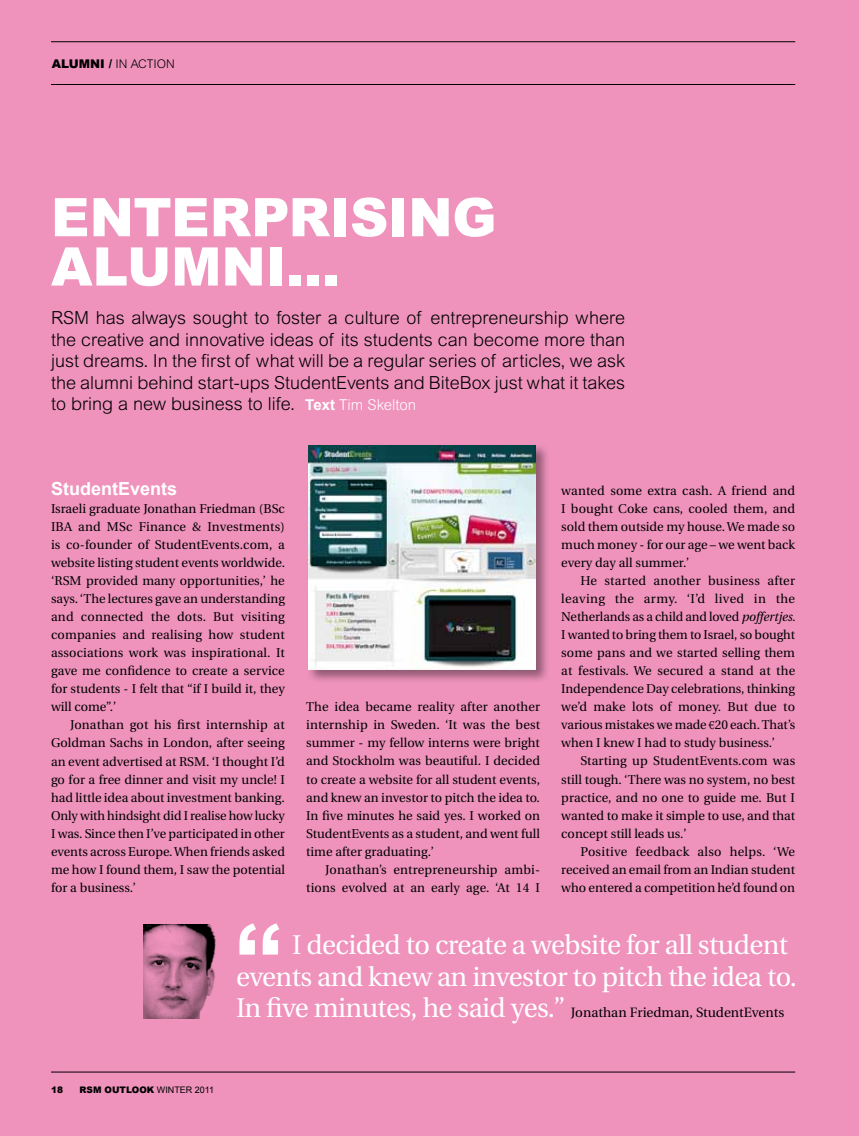
<style>
.page{position:relative;width:859px;height:1136px;background:#fff}
.page>*{position:absolute;margin:0;border:0;box-sizing:border-box;transform-origin:0 0}
.t1{font:900 53.25px/49.2px "Arial";letter-spacing:-.005em;color:#fff}
.t2{font:27px/31.5px "Utopia";letter-spacing:-.02em;color:#fff}
.t3{font:300 18px/21.6px "Arial";color:#000;text-align:justify}
.t4{font:700 18px "Arial";color:#fff}
.t5{font:13.5px "Utopia";color:#000}
.t6{font:12.75px/18px "Utopia";color:#000;text-align:justify}
.t7{font:300 12px "Arial";color:#000}
.t8{font:900 9px "Arial";color:#000}
.t9{font:9px "Arial";color:#000}
.s1{font-weight:900}
.s2{font-weight:700;font-size:15px;color:#fff}
.s3{font-size:15px;color:#fff}
.s4{font-style:italic}
.s5{font-family:"Octavian"}
.s6{font-size:27px;color:#fff}
</style>
<div class="page">
<div style="left:0;top:0;width:859px;height:1135px;background:#ef93bd"></div>
<hr style="left:51px;top:84px;width:744px;height:1px;background:#000">
<hr style="left:51px;top:41px;width:744px;height:1px;background:#000">
<svg style="left:239px;top:923px;width:40px;height:31px"></svg>
<hr style="left:51px;top:1071px;width:744px;height:1px;background:#000">
<img style="left:143px;top:924px;width:73px;height:94px">
<div style="left:306px;top:443px;width:244px;height:241px;background:#000;opacity:.4"></div>
<img style="left:308px;top:445px;width:228px;height:224px">
<p class="t7" style="left:52px;top:57px;width:125px"><span class="s1">ALUMNI /</span> I N ACTION</p>
<h1 class="t1" style="left:51px;top:191px;width:447px">ENTERPRISING<br>ALUMNI...</h1>
<p class="t3" style="left:51px;top:307px;width:576px">RSM has always sought to foster a culture of entrepreneurship where the creative and innovative ideas of its students can become more than just dreams. I n the first of what will be a regular series of articles, we ask the alumni behind start-ups StudentEvents and BiteBox just what it takes to bring a new business to life. <span class="s2">Text</span> <span class="s3">Tim Skelton</span></p>
<h3 class="t4" style="left:51px;top:479px;width:128px">StudentEvents</h3>
<p class="t6" style="left:51px;top:500px;width:236px">Israeli graduate Jonathan Friedman (BSc IBA and MSc Finance &amp; Investments) is co-founder of StudentEvents.com, a website listing student events worldwide. ‘RSM provided many opportunities,’ he says. ‘The lectures gave an understanding and connected the dots. But visiting companies and realising how student associations work was inspirational. It gave me confidence to create a service for students - I felt that “if I build it, they will come”.’</p>
<p class="t6" style="left:51px;top:716px;width:236px;text-indent:19px">Jonathan got his first internship at Goldman Sachs in London, after seeing an event advertised at RSM. ‘I thought I’d go for a free dinner and visit my uncle! I had little idea about investment banking.<br>Only with hindsight did I realise how lucky I was. Since then I’ve participated in other events across Europe. When friends asked me how I found them, I saw the potential for a business.’</p>
<p class="t6" style="left:306px;top:698px;width:235px">The idea became reality after another internship in Sweden. ‘It was the best summer - my fellow interns were bright and Stockholm was beautiful. I decided to create a website for all student events, and knew an investor to pitch the idea to.<br>In five minutes he said yes. I worked on StudentEvents as a student, and went full time after graduating.’</p>
<p class="t6" style="left:306px;top:860px;width:235px;text-align:right">Jonathan’s entrepreneurship ambi&shy;tions evolved at an early age. ‘At 14 I</p>
<p class="t6" style="left:561px;top:482px;width:235px">wanted some extra cash. A friend and I bought Coke cans, cooled them, and sold them outside my house. We made so much money - for our age – we went back every day all summer.’</p>
<p class="t6" style="left:561px;top:572px;width:236px;text-indent:19px">He started another business after leaving the army. ‘I’d lived in the Netherlands as a child and loved <span class="s4">poffertjes.<br></span>I wanted to bring them to Israel, so bought some pans and we started selling them at festivals. We secured a stand at the Independence Day celebrations, thinking we’d make lots of money. But due to various mistakes we made <span class="s5">€</span>20 each. That’s when I knew I had to study business.’</p>
<p class="t6" style="left:561px;top:752px;width:235px;text-indent:19px">Starting up StudentEvents.com was still tough. ‘There was no system, no best practice, and no one to guide me. But I wanted to make it simple to use, and that concept still leads us.’</p>
<p class="t6" style="left:561px;top:842px;width:235px;text-indent:19px">Positive feedback also helps. ‘We received an email from an Indian student who entered a competition he’d found on</p>
<h2 class="t2" style="left:236px;top:929px;width:562px;text-indent:56px">I decided to create a website for all student events and knew an investor to pitch the idea to.</h2>
<p class="t5" style="left:236px;top:1005px;width:550px"><span class="s6">In five minutes, he said yes.”</span> Jonathan Friedman, StudentEvents</p>
<p class="t8" style="left:51px;top:1082px;width:14px">18</p>
<p class="t8" style="left:80px;top:1082px;width:48px">RSM OUTLOO</p>
<p class="t9" style="left:147px;top:1084px;width:69px"><span class="s1">K</span> WINTER 2011</p>
</div>
